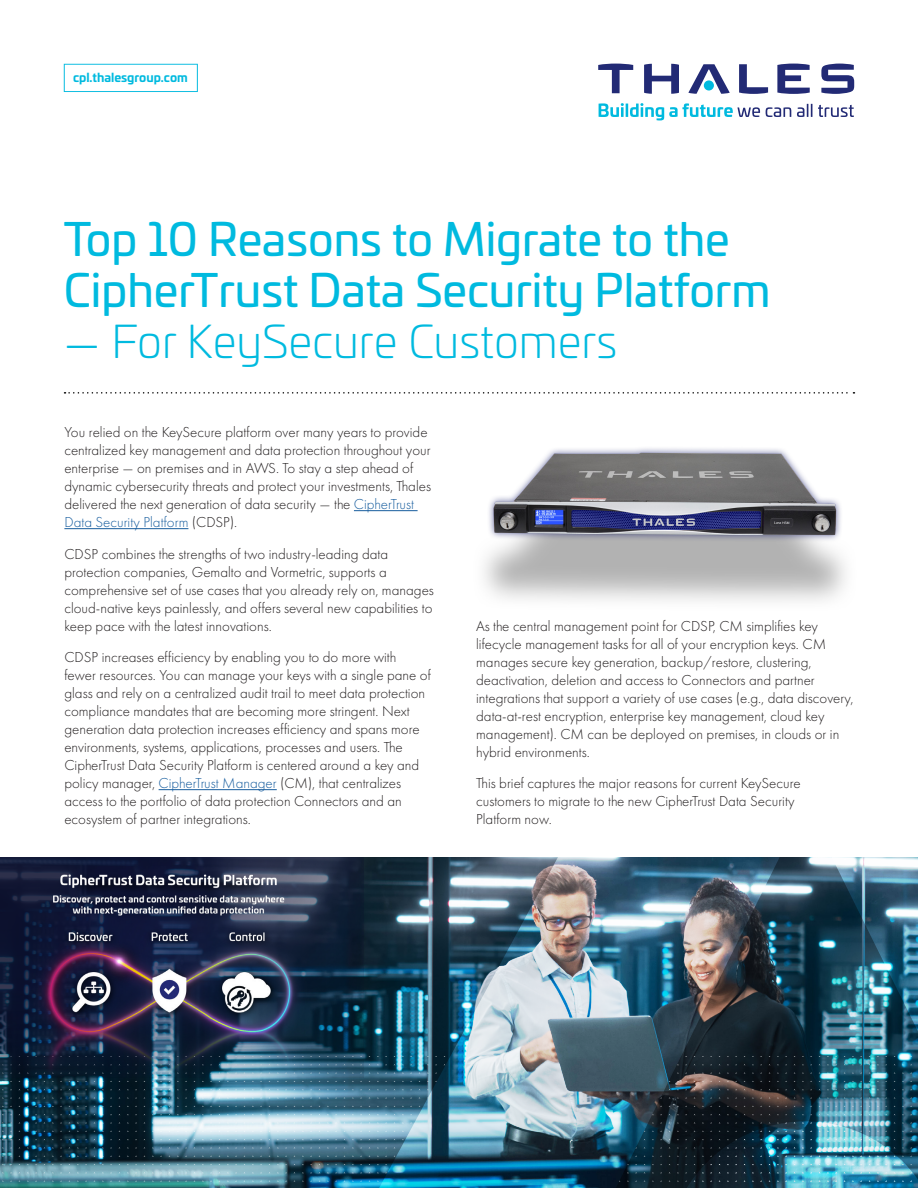
<style>
.page{position:relative;width:918px;height:1188px;background:#fff}
.page>*{position:absolute;margin:0;border:0;box-sizing:border-box;transform-origin:0 0}
.Subtitle{font:45px/51px "Univia Pro";color:#00badf}
.Subtitle-2{font:300 45px "Univia Pro";color:#00badf}
.Body_copy{font:300 15px/18px "Futura PT";color:#231f20}
.t1{font:700 12px "Univia Pro";color:#00badf}
.s1{color:#175d9e}
</style>
<div class="page">
<img style="left:0;top:858px;width:372px;height:330px">
<svg style="left:64px;top:64px;width:134px;height:28px"></svg>
<svg style="left:821px;top:64px;width:33px;height:30px"></svg>
<svg style="left:777px;top:64px;width:33px;height:30px"></svg>
<svg style="left:739px;top:64px;width:29px;height:30px"></svg>
<svg style="left:688px;top:64px;width:42px;height:30px"></svg>
<div style="left:704px;top:80px;width:10px;height:11px;background:#00badf;border-radius:50%"></div>
<svg style="left:644px;top:64px;width:35px;height:30px"></svg>
<svg style="left:598px;top:64px;width:35px;height:29px"></svg>
<svg style="left:599px;top:103px;width:29px;height:14px"></svg>
<svg style="left:630px;top:103px;width:34px;height:17px"></svg>
<svg style="left:669px;top:103px;width:91px;height:14px"></svg>
<svg style="left:766px;top:107px;width:25px;height:10px"></svg>
<svg style="left:797px;top:104px;width:15px;height:13px"></svg>
<svg style="left:818px;top:105px;width:30px;height:12px"></svg>
<svg style="left:849px;top:105px;width:5px;height:12px"></svg>
<img style="left:372px;top:857px;width:546px;height:331px">
<img style="left:0;top:858px;width:364px;height:219px">
<hr style="left:354px;top:510px;width:64px;height:1px;background:#175d9e">
<hr style="left:64px;top:528px;width:124px;height:1px;background:#175d9e">
<hr style="left:159px;top:789px;width:118px;height:1px;background:#175d9e">
<svg style="left:65px;top:392px;width:783px;height:2px"></svg>
<img style="left:484px;top:448px;width:362px;height:154px">
<p class="t1" style="left:73px;top:68px;width:116px">cpl.thalesgroup.com</p>
<p class="Subtitle" style="left:64px;top:211px;width:708px">Top 10 Reasons to Migrate to the<br>CipherTrust Data Security Platform</p>
<p class="Subtitle-2" style="left:64px;top:309px;width:555px">— For KeySecure Customers</p>
<p class="Body_copy" style="left:64px;top:423px;width:368px">You relied on the KeySecure platform over many years to provide centralized key management and data protection throughout your enterprise — on premises and in AWS. To stay a step ahead of dynamic cybersecurity threats and protect your investments, Thales delivered the next generation of data security — the <span class="s1">CipherTrust Data Security Platform</span> (CDSP).</p>
<p class="Body_copy" style="left:64px;top:545px;width:371px">CDSP combines the strengths of two industry-leading data protection companies, Gemalto and Vormetric, supports a comprehensive set of use cases that you already rely on, manages cloud-native keys painlessly, and offers several new capabilities to keep pace with the latest innovations.</p>
<p class="Body_copy" style="left:64px;top:648px;width:368px">CDSP increases efficiency by enabling you to do more with fewer resources. You can manage your keys with a single pane of glass and rely on a centralized audit trail to meet data protection compliance mandates that are becoming more stringent. Next generation data protection increases efficiency and spans more environments, systems, applications, processes and users. The CipherTrust Data Security Platform is centered around a key and policy manager, <span class="s1">CipherTrust Manager</span> (CM), that centralizes access to the portfolio of data protection Connectors and an ecosystem of partner integrations.</p>
<p class="Body_copy" style="left:476px;top:617px;width:379px">As the central management point for CDSP, CM simplifies key lifecycle management tasks for all of your encryption keys. CM manages secure key generation, backup/restore, clustering, deactivation, deletion and access to Connectors and partner integrations that support a variety of use cases (e.g., data discovery, data-at-rest encryption, enterprise key management, cloud key management). CM can be deployed on premises, in clouds or in hybrid environments.</p>
<p class="Body_copy" style="left:476px;top:774px;width:326px">This brief captures the major reasons for current KeySecure customers to migrate to the new CipherTrust Data Security<br>Platform now.</p>
</div>
